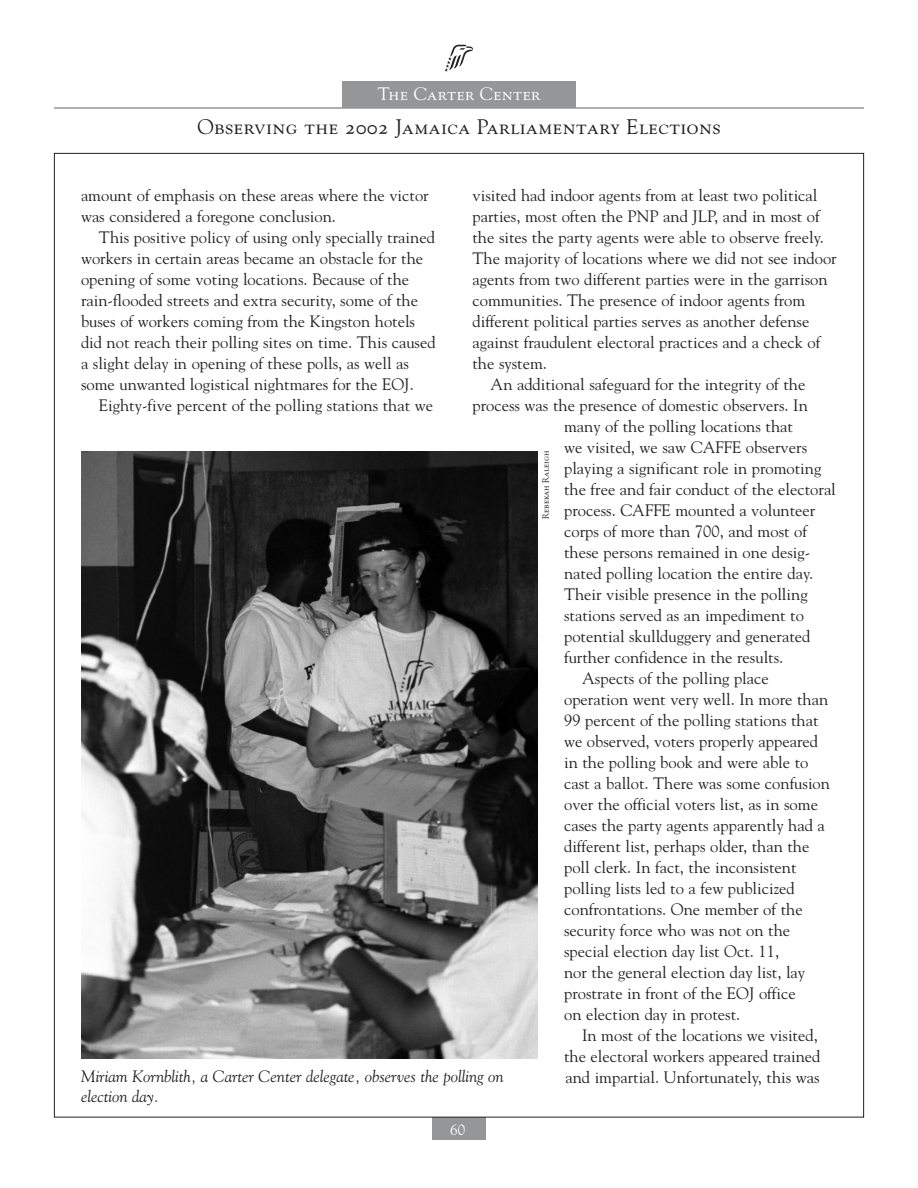
<style>
.page{position:relative;width:918px;height:1188px;background:#fff}
.page>*{position:absolute;margin:0;border:0;box-sizing:border-box;transform-origin:0 0}
.t1{font:21px "Goudy SC";letter-spacing:.025em;color:#231f20}
.t2{font:18px "Goudy SC";letter-spacing:.025em;color:#fff}
.t3{font:16.5px/21px "Goudy";color:#231f20}
.t4{font:16.5px "Goudy Italic Os F";color:#231f20}
.t5{font:15px "Goudy";color:#fff}
.t6{font:9px "Goudy SC";color:#231f20}
</style>
<div class="page">
<div style="left:432px;top:1118px;width:54px;height:22px;background:#949698"></div>
<div style="left:342px;top:81px;width:234px;height:27px;background:#949698"></div>
<hr style="left:54px;top:107px;width:810px;height:2px;background:#949698">
<svg style="left:444px;top:45px;width:29px;height:27px"></svg>
<img style="left:81px;top:451px;width:456px;height:607px">
<p class="t2" style="left:378px;top:87px;width:164px">The Carter Center</p>
<p class="t1" style="left:197px;top:118px;width:525px">Observing the 2002 Jamaica Parliamentary Elections</p>
<p class="t3" style="left:473px;top:186px;width:347px">visited had indoor agents from at least two political</p>
<p class="t3" style="left:473px;top:207px;width:349px">parties, most often the PNP and JLP, and in most of</p>
<p class="t3" style="left:473px;top:228px;width:353px">the sites the party agents were able to observe freely.</p>
<p class="t3" style="left:473px;top:249px;width:366px">The majority of locations where we did not see indoor</p>
<p class="t3" style="left:473px;top:270px;width:357px">agents from two different parties were in the garrison</p>
<p class="t3" style="left:473px;top:291px;width:334px">communities. The presence of indoor agents from</p>
<p class="t3" style="left:473px;top:312px;width:338px">different political parties serves as another defense</p>
<p class="t3" style="left:473px;top:333px;width:349px">against fraudulent electoral practices and a check of</p>
<p class="t3" style="left:473px;top:354px;width:76px">the system.</p>
<p class="t3" style="left:491px;top:375px;width:316px">An additional safeguard for the integrity of the</p>
<p class="t3" style="left:473px;top:396px;width:337px">process was the presence of domestic observers. In</p>
<p class="t3" style="left:564px;top:417px;width:230px">many of the polling locations that</p>
<p class="t3" style="left:564px;top:438px;width:245px">we visited, we saw CAFFE observers</p>
<p class="t3" style="left:564px;top:459px;width:259px">playing a significant role in promoting</p>
<p class="t3" style="left:564px;top:480px;width:273px">the free and fair conduct of the electoral</p>
<p class="t3" style="left:564px;top:501px;width:253px">process. CAFFE mounted a volunteer</p>
<p class="t3" style="left:564px;top:522px;width:244px">corps of more than 700, and most of</p>
<p class="t3" style="left:564px;top:543px;width:248px">these persons remained in one desig-</p>
<p class="t3" style="left:564px;top:564px;width:251px">nated polling location the entire day.</p>
<p class="t3" style="left:564px;top:585px;width:245px">Their visible presence in the polling</p>
<p class="t3" style="left:564px;top:606px;width:241px">stations served as an impediment to</p>
<p class="t3" style="left:564px;top:627px;width:248px">potential skullduggery and generated</p>
<p class="t3" style="left:564px;top:648px;width:221px">further confidence in the results.</p>
<p class="t3" style="left:582px;top:669px;width:188px">Aspects of the polling place</p>
<p class="t3" style="left:564px;top:690px;width:266px">operation went very well. In more than</p>
<p class="t3" style="left:564px;top:711px;width:256px">99 percent of the polling stations that</p>
<p class="t3" style="left:564px;top:732px;width:256px">we observed, voters properly appeared</p>
<p class="t3" style="left:564px;top:753px;width:246px">in the polling book and were able to</p>
<p class="t3" style="left:564px;top:774px;width:267px">cast a ballot. There was some confusion</p>
<p class="t3" style="left:564px;top:795px;width:255px">over the official voters list, as in some</p>
<p class="t3" style="left:564px;top:816px;width:262px">cases the party agents apparently had a</p>
<p class="t3" style="left:564px;top:837px;width:247px">different list, perhaps older, than the</p>
<p class="t3" style="left:564px;top:858px;width:234px">poll clerk. In fact, the inconsistent</p>
<p class="t3" style="left:564px;top:879px;width:232px">polling lists led to a few publicized</p>
<p class="t3" style="left:564px;top:900px;width:240px">confrontations. One member of the</p>
<p class="t3" style="left:564px;top:921px;width:228px">security force who was not on the</p>
<p class="t3" style="left:564px;top:942px;width:217px">special election day list Oct. 11,</p>
<p class="t3" style="left:564px;top:963px;width:243px">nor the general election day list, lay</p>
<p class="t3" style="left:564px;top:984px;width:233px">prostrate in front of the EOJ office</p>
<p class="t3" style="left:564px;top:1005px;width:178px">on election day in protest.</p>
<p class="t3" style="left:582px;top:1026px;width:237px">In most of the locations we visited,</p>
<p class="t3" style="left:564px;top:1047px;width:258px">the electoral workers appeared trained</p>
<p class="t4" style="left:81px;top:1070px;width:424px">Miriam Kornblith, a Carter Center delegate, observes the polling on</p>
<p class="t3" style="left:565px;top:1068px;width:256px">and impartial. Unfortunately, this was</p>
<p class="t4" style="left:81px;top:1089px;width:80px">election day.</p>
<p class="t3" style="left:81px;top:186px;width:349px">amount of emphasis on these areas where the victor was considered a foregone conclusion.</p>
<p class="t3" style="left:81px;top:228px;width:356px;text-indent:18px">This positive policy of using only specially trained workers in certain areas became an obstacle for the opening of some voting locations. Because of the rain-flooded streets and extra security, some of the buses of workers coming from the Kingston hotels did not reach their polling sites on time. This caused a slight delay in opening of these polls, as well as some unwanted logistical nightmares for the EOJ.</p>
<p class="t3" style="left:99px;top:396px;width:336px">Eighty-five percent of the polling stations that we</p>
<p class="t6" style="left:542px;top:519px;width:69px;rotate:-90deg">Rebekah Raleigh</p>
<p class="t5" style="left:450px;top:1123px;width:17px">60</p>
</div>
